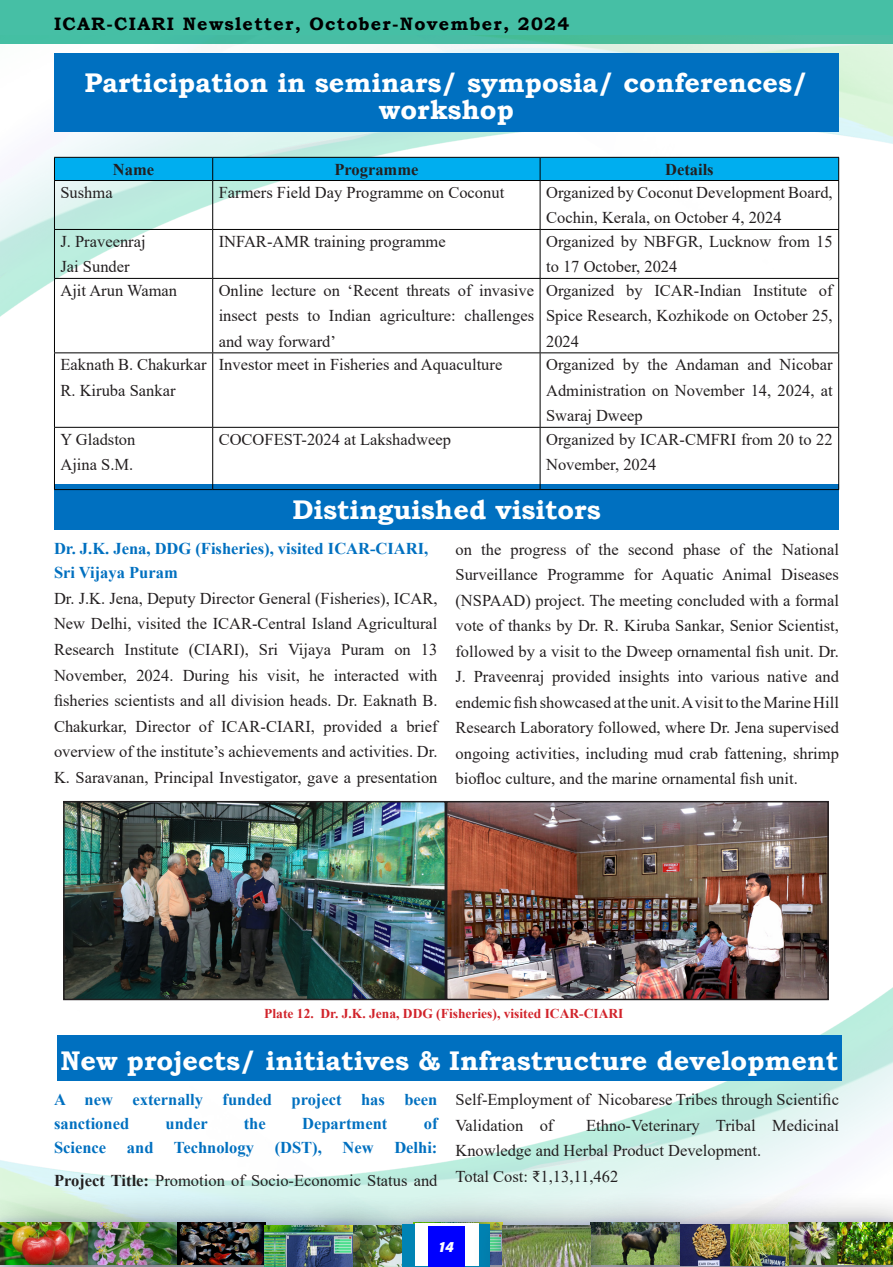
<style>
.page{position:relative;width:893px;height:1267px;background:#fff}
.page>*{position:absolute;margin:0;border:0;box-sizing:border-box;transform-origin:0 0}
.t1{font:700 27px/27px "Bookman Old Style";color:#fff;text-align:center}
.t2{font:700 18px "Bookman Old Style";letter-spacing:.07em;color:#000}
.List_Paragraph{font:16.5px/25.5px "Times New Roman";color:#231f20}
.Default{font:16.5px/25.5px "Times New Roman";color:#231f20}
.Default-2{font:700 16.5px/24px "Times New Roman";color:#0070c0}
.List_Paragraph-2{font:700 16.5px "Times New Roman";color:#231f20}
.t3{font:15px "Acumin Variable Concept";color:#fff}
.t4{font:700 13.5px "Times New Roman";color:#d1232a}
.s1{font-weight:700;color:#0070c0}
.s2{font-weight:700}
</style>
<div class="page">
<div style="left:0;top:1px;width:893px;height:43px;background:#46bfa5"></div>
<img style="left:0;top:35px;width:893px;height:455px">
<img style="left:0;top:800px;width:893px;height:393px">
<div style="left:0;top:1191px;width:140px;height:76px;background:#252525;opacity:.75"></div>
<div style="left:0;top:1213px;width:98px;height:54px;background:#00f;opacity:.15"></div>
<img style="left:0;top:1223px;width:57px;height:42px">
<div style="left:57px;top:1191px;width:172px;height:76px;background:#252525;opacity:.75"></div>
<div style="left:79px;top:1213px;width:108px;height:54px;background:#00f;opacity:.15"></div>
<div style="left:146px;top:1191px;width:171px;height:76px;background:#252525;opacity:.75"></div>
<div style="left:167px;top:1213px;width:108px;height:54px;background:#00f;opacity:.15"></div>
<div style="left:382px;top:1191px;width:172px;height:76px;background:#252525;opacity:.75"></div>
<div style="left:404px;top:1213px;width:108px;height:54px;background:#00f;opacity:.15"></div>
<div style="left:560px;top:1191px;width:171px;height:76px;background:#252525;opacity:.75"></div>
<div style="left:758px;top:1191px;width:135px;height:76px;background:#252525;opacity:.75"></div>
<div style="left:779px;top:1213px;width:114px;height:54px;background:#00f;opacity:.15"></div>
<div style="left:403px;top:1224px;width:87px;height:43px;background:#0083b4"></div>
<div style="left:415px;top:1223px;width:63px;height:43px;background:#fff"></div>
<div style="left:428px;top:1226px;width:37px;height:40px;background:#00f"></div>
<div style="left:471px;top:1193px;width:172px;height:74px;background:#252525;opacity:.75"></div>
<div style="left:492px;top:1215px;width:108px;height:52px;background:#00f;opacity:.15"></div>
<img style="left:502px;top:1225px;width:89px;height:42px">
<div style="left:649px;top:1192px;width:192px;height:75px;background:#252525;opacity:.75"></div>
<div style="left:670px;top:1214px;width:128px;height:53px;background:#00f;opacity:.15"></div>
<div style="left:233px;top:1193px;width:172px;height:74px;background:#252525;opacity:.75"></div>
<div style="left:255px;top:1215px;width:108px;height:52px;background:#00f;opacity:.15"></div>
<img style="left:264px;top:1225px;width:89px;height:42px">
<div style="left:54px;top:485px;width:785px;height:45px;background:#0070c0"></div>
<hr style="left:54px;top:180px;width:159px;height:1px;background:#000">
<hr style="left:213px;top:180px;width:327px;height:1px;background:#000">
<hr style="left:540px;top:180px;width:299px;height:1px;background:#000">
<hr style="left:54px;top:229px;width:159px;height:1px;background:#000">
<hr style="left:213px;top:229px;width:327px;height:1px;background:#000">
<hr style="left:540px;top:229px;width:299px;height:1px;background:#000">
<hr style="left:54px;top:278px;width:159px;height:1px;background:#000">
<hr style="left:213px;top:278px;width:327px;height:1px;background:#000">
<hr style="left:540px;top:278px;width:299px;height:1px;background:#000">
<hr style="left:54px;top:352px;width:159px;height:1px;background:#000">
<hr style="left:213px;top:352px;width:327px;height:1px;background:#000">
<hr style="left:540px;top:352px;width:299px;height:1px;background:#000">
<hr style="left:54px;top:427px;width:159px;height:1px;background:#000">
<hr style="left:213px;top:427px;width:327px;height:1px;background:#000">
<hr style="left:540px;top:427px;width:299px;height:1px;background:#000">
<hr style="left:54px;top:489px;width:159px;height:1px;background:#000">
<hr style="left:213px;top:489px;width:327px;height:1px;background:#000">
<hr style="left:540px;top:489px;width:299px;height:1px;background:#000">
<hr style="left:54px;top:181px;width:1px;height:48px;background:#000">
<hr style="left:54px;top:230px;width:1px;height:48px;background:#000">
<hr style="left:54px;top:279px;width:1px;height:73px;background:#000">
<hr style="left:54px;top:353px;width:1px;height:74px;background:#000">
<hr style="left:54px;top:428px;width:1px;height:61px;background:#000">
<div style="left:54px;top:157px;width:785px;height:23px;background:#00aeef"></div>
<hr style="left:212px;top:181px;width:1px;height:48px;background:#000">
<hr style="left:540px;top:181px;width:1px;height:48px;background:#000">
<hr style="left:838px;top:181px;width:1px;height:48px;background:#000">
<hr style="left:212px;top:230px;width:1px;height:48px;background:#000">
<hr style="left:540px;top:230px;width:1px;height:48px;background:#000">
<hr style="left:838px;top:230px;width:1px;height:48px;background:#000">
<hr style="left:212px;top:279px;width:1px;height:73px;background:#000">
<hr style="left:540px;top:279px;width:1px;height:73px;background:#000">
<hr style="left:838px;top:279px;width:1px;height:73px;background:#000">
<hr style="left:212px;top:353px;width:1px;height:74px;background:#000">
<hr style="left:540px;top:353px;width:1px;height:74px;background:#000">
<hr style="left:838px;top:353px;width:1px;height:74px;background:#000">
<hr style="left:212px;top:428px;width:1px;height:61px;background:#000">
<hr style="left:540px;top:428px;width:1px;height:61px;background:#000">
<hr style="left:838px;top:428px;width:1px;height:61px;background:#000">
<img style="left:66px;top:804px;width:377px;height:193px">
<div style="left:63px;top:801px;width:383px;height:199px;border:2px solid #231f20"></div>
<div style="left:57px;top:1035px;width:785px;height:45px;background:#0070c0"></div>
<img style="left:449px;top:804px;width:377px;height:193px">
<div style="left:446px;top:801px;width:383px;height:199px;border:2px solid #231f20"></div>
<div style="left:54px;top:54px;width:785px;height:78px;background:#0070c0"></div>
<p class="t2" style="left:54px;top:11px;width:517px">ICAR-CIARI Newsletter, October-November, 2024</p>
<p class="t1" style="left:85px;top:69px;width:725px">Participation in seminars/ symposia/ conferences/ workshop</p>
<p class="List_Paragraph-2" style="left:113px;top:157px;width:43px">Name</p>
<p class="List_Paragraph-2" style="left:334px;top:157px;width:85px">Programme</p>
<p class="List_Paragraph-2" style="left:665px;top:157px;width:50px">Details</p>
<p class="List_Paragraph" style="left:60px;top:179px;width:54px">Sushma</p>
<p class="List_Paragraph" style="left:219px;top:179px;width:287px">Farmers Field Day Programme on Coconut</p>
<p class="List_Paragraph" style="left:546px;top:179px;width:288px">Organized by Coconut Development Board,<br>Cochin, Kerala, on October 4, 2024</p>
<p class="List_Paragraph" style="left:60px;top:228px;width:87px">J. Praveenraj<br>Jai Sunder</p>
<p class="List_Paragraph" style="left:219px;top:228px;width:229px">INFAR-AMR training programme</p>
<p class="List_Paragraph" style="left:546px;top:228px;width:288px">Organized by NBFGR, Lucknow from 15 to 17 October, 2024</p>
<p class="List_Paragraph" style="left:60px;top:277px;width:118px">Ajit Arun Waman</p>
<p class="List_Paragraph" style="left:219px;top:277px;width:317px;text-align:justify">Online lecture on ‘Recent threats of invasive insect pests to Indian agriculture: challenges and way forward’</p>
<p class="List_Paragraph" style="left:546px;top:277px;width:288px;text-align:justify">Organized by ICAR-Indian Institute of Spice Research, Kozhikode on October 25, 2024</p>
<p class="List_Paragraph" style="left:60px;top:351px;width:148px">Eaknath B. Chakurkar</p>
<p class="List_Paragraph" style="left:60px;top:377px;width:117px">R. Kiruba Sankar</p>
<p class="List_Paragraph" style="left:219px;top:351px;width:285px">Investor meet in Fisheries and Aquaculture</p>
<p class="List_Paragraph" style="left:546px;top:351px;width:288px;text-align:justify">Organized by the Andaman and Nicobar Administration on November 14, 2024, at Swaraj Dweep</p>
<p class="List_Paragraph" style="left:60px;top:426px;width:77px">Y Gladston<br>Ajina S.M.</p>
<p class="List_Paragraph" style="left:219px;top:426px;width:234px">COCOFEST-2024 at Lakshadweep</p>
<p class="List_Paragraph" style="left:546px;top:426px;width:288px">Organized by ICAR-CMFRI from 20 to 22<br>November, 2024</p>
<p class="t1" style="left:292px;top:496px;width:310px">Distinguished visitors</p>
<p class="Default-2" style="left:54px;top:536px;width:376px">Dr. J.K. Jena, DDG (Fisheries), visited ICAR-CIARI,<br>Sri Vijaya Puram</p>
<p class="List_Paragraph" style="left:54px;top:585px;width:385px;text-align:justify">Dr. J.K. Jena, Deputy Director General (Fisheries), ICAR, New Delhi, visited the ICAR-Central Island Agricultural Research Institute (CIARI), Sri Vijaya Puram on 13<br>November, 2024. During his visit, he interacted with fisheries scientists and all division heads. Dr. Eaknath B.<br>Chakurkar, Director of ICAR-CIARI, provided a brief overview of the institute’s achievements and activities. Dr.<br>K. Saravanan, Principal Investigator, gave a presentation</p>
<p class="List_Paragraph" style="left:455px;top:536px;width:385px;text-align:justify">on the progress of the second phase of the National Surveillance Programme for Aquatic Animal Diseases (NSPAAD) project. The meeting concluded with a formal vote of thanks by Dr. R. Kiruba Sankar, Senior Scientist, followed by a visit to the Dweep ornamental fish unit. Dr.<br>J. Praveenraj provided insights into various native and endemic fish showcased at the unit. A visit to the Marine Hill Research Laboratory followed, where Dr. Jena supervised ongoing activities, including mud crab fattening, shrimp biofloc culture, and the marine ornamental fish unit.</p>
<p class="t4" style="left:264px;top:1004px;width:361px">Plate 12. Dr. J.K. Jena, DDG (Fisheries), visited ICAR-CIARI</p>
<p class="t1" style="left:60px;top:1046px;width:779px">New projects/ initiatives &amp; Infrastructure development</p>
<p class="Default-2" style="left:54px;top:1087px;width:385px">A new externally funded project has been sanctioned</p>
<p class="Default-2" style="left:166px;top:1111px;width:44px">under</p>
<p class="Default-2" style="left:244px;top:1111px;width:23px">the</p>
<p class="Default-2" style="left:302px;top:1111px;width:87px">Department</p>
<p class="Default-2" style="left:424px;top:1111px;width:15px">of</p>
<p class="Default" style="left:54px;top:1130px;width:385px;line-height:33px;text-align:right"><span class="s1">Delhi:<br></span><span class="s2">Project Title:</span> Promotion of Socio-Economic Status and</p>
<p class="Default-2" style="left:54px;top:1135px;width:54px">Science</p>
<p class="Default-2" style="left:127px;top:1135px;width:129px">and Technology</p>
<p class="Default-2" style="left:275px;top:1135px;width:49px">(DST),</p>
<p class="Default-2" style="left:343px;top:1135px;width:33px">New</p>
<p class="Default" style="left:455px;top:1086px;width:385px">Self-Employment of Nicobarese Tribes through Scientific<br>Validation of</p>
<p class="Default" style="left:455px;top:1112px;width:385px;text-indent:131px">Ethno-Veterinary Tribal Medicinal<br>Knowledge and Herbal Product Development.</p>
<p class="Default" style="left:455px;top:1163px;width:164px">Total Cost: ₹1,13,11,462</p>
<p class="t3" style="left:439px;top:1236px;width:16px">14</p>
</div>
